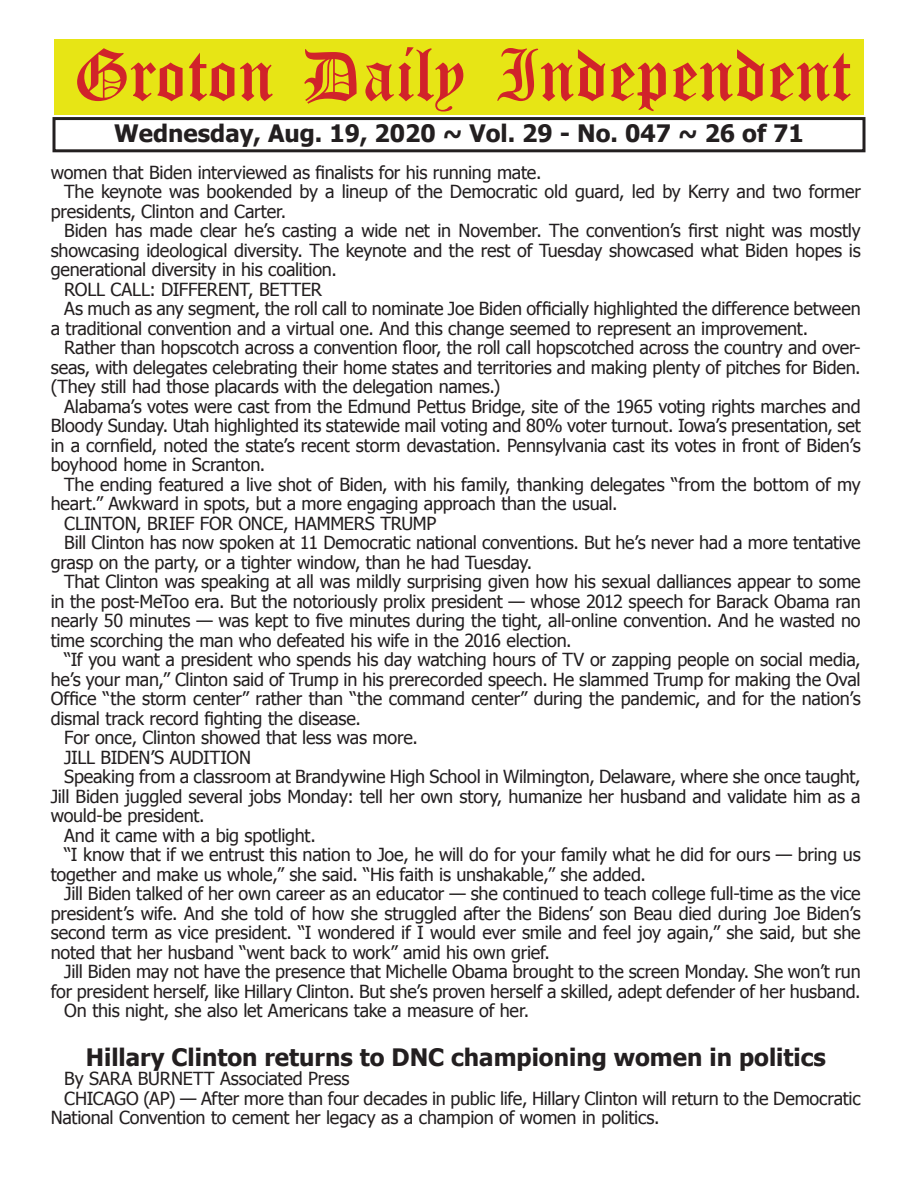
<style>
.page{position:relative;width:918px;height:1188px;background:#fff}
.page>*{position:absolute;margin:0;border:0;box-sizing:border-box;transform-origin:0 0}
.t1{font:54px "Old English Five";color:#d1232a}
.t2{font:700 24px "Tahoma";color:#231f20}
.t3{font:18px "Tahoma";letter-spacing:-.01em;color:#231f20}
</style>
<div class="page">
<div style="left:52px;top:117px;width:814px;height:35px;border:3px solid #231f20"></div>
<div style="left:54px;top:40px;width:810px;height:75px;background:#e7e515"></div>
<h1 class="t1" style="left:73px;top:50px;width:779px">Groton Daily Independent</h1>
<h2 class="t2" style="left:114px;top:116px;width:691px">Wednesday, Aug. 19, 2020 ~ Vol. 29 - No. 047 ~ 26 of 71</h2>
<p class="t3" style="left:51px;top:160px;width:492px">women that Biden interviewed as finalists for his running mate.</p>
<p class="t3" style="left:64px;top:180px;width:798px">The keynote was bookended by a lineup of the Democratic old guard, led by Kerry and two former</p>
<p class="t3" style="left:51px;top:199px;width:237px">presidents, Clinton and Carter.</p>
<p class="t3" style="left:64px;top:219px;width:798px">Biden has made clear he’s casting a wide net in November. The convention’s first night was mostly</p>
<p class="t3" style="left:51px;top:238px;width:812px">showcasing ideological diversity. The keynote and the rest of Tuesday showcased what Biden hopes is</p>
<p class="t3" style="left:51px;top:258px;width:288px">generational diversity in his coalition.</p>
<p class="t3" style="left:64px;top:277px;width:259px">ROLL CALL: DIFFERENT, BETTER</p>
<p class="t3" style="left:64px;top:297px;width:798px">As much as any segment, the roll call to nominate Joe Biden officially highlighted the difference between</p>
<p class="t3" style="left:51px;top:316px;width:759px">a traditional convention and a virtual one. And this change seemed to represent an improvement.</p>
<p class="t3" style="left:64px;top:336px;width:798px">Rather than hopscotch across a convention floor, the roll call hopscotched across the country and over-</p>
<p class="t3" style="left:51px;top:355px;width:811px">seas, with delegates celebrating their home states and territories and making plenty of pitches for Biden.</p>
<p class="t3" style="left:51px;top:375px;width:451px">(They still had those placards with the delegation names.)</p>
<p class="t3" style="left:64px;top:394px;width:798px">Alabama’s votes were cast from the Edmund Pettus Bridge, site of the 1965 voting rights marches and</p>
<p class="t3" style="left:51px;top:414px;width:812px">Bloody Sunday. Utah highlighted its statewide mail voting and 80% voter turnout. Iowa’s presentation, set</p>
<p class="t3" style="left:51px;top:433px;width:811px">in a cornfield, noted the state’s recent storm devastation. Pennsylvania cast its votes in front of Biden’s</p>
<p class="t3" style="left:51px;top:453px;width:216px">boyhood home in Scranton.</p>
<p class="t3" style="left:64px;top:472px;width:798px">The ending featured a live shot of Biden, with his family, thanking delegates “from the bottom of my</p>
<p class="t3" style="left:51px;top:492px;width:568px">heart.” Awkward in spots, but a more engaging approach than the usual.</p>
<p class="t3" style="left:64px;top:511px;width:374px">CLINTON, BRIEF FOR ONCE, HAMMERS TRUMP</p>
<p class="t3" style="left:64px;top:531px;width:798px">Bill Clinton has now spoken at 11 Democratic national conventions. But he’s never had a more tentative</p>
<p class="t3" style="left:51px;top:550px;width:483px">grasp on the party, or a tighter window, than he had Tuesday.</p>
<p class="t3" style="left:64px;top:570px;width:798px">That Clinton was speaking at all was mildly surprising given how his sexual dalliances appear to some</p>
<p class="t3" style="left:51px;top:589px;width:811px">in the post-MeToo era. But the notoriously prolix president — whose 2012 speech for Barack Obama ran</p>
<p class="t3" style="left:51px;top:609px;width:811px">nearly 50 minutes — was kept to five minutes during the tight, all-online convention. And he wasted no</p>
<p class="t3" style="left:51px;top:628px;width:522px">time scorching the man who defeated his wife in the 2016 election.</p>
<p class="t3" style="left:64px;top:648px;width:798px">“If you want a president who spends his day watching hours of TV or zapping people on social media,</p>
<p class="t3" style="left:51px;top:667px;width:812px">he’s your man,” Clinton said of Trump in his prerecorded speech. He slammed Trump for making the Oval</p>
<p class="t3" style="left:51px;top:687px;width:811px">Office “the storm center” rather than “the command center” during the pandemic, and for the nation’s</p>
<p class="t3" style="left:51px;top:706px;width:312px">dismal track record fighting the disease.</p>
<p class="t3" style="left:64px;top:726px;width:355px">For once, Clinton showed that less was more.</p>
<p class="t3" style="left:64px;top:745px;width:188px">JILL BIDEN’S AUDITION</p>
<p class="t3" style="left:64px;top:765px;width:798px">Speaking from a classroom at Brandywine High School in Wilmington, Delaware, where she once taught,</p>
<p class="t3" style="left:51px;top:784px;width:812px">Jill Biden juggled several jobs Monday: tell her own story, humanize her husband and validate him as a</p>
<p class="t3" style="left:51px;top:804px;width:155px">would-be president.</p>
<p class="t3" style="left:64px;top:823px;width:253px">And it came with a big spotlight.</p>
<p class="t3" style="left:64px;top:843px;width:798px">“I know that if we entrust this nation to Joe, he will do for your family what he did for ours — bring us</p>
<p class="t3" style="left:51px;top:862px;width:597px">together and make us whole,” she said. “His faith is unshakable,” she added.</p>
<p class="t3" style="left:64px;top:882px;width:798px">Jill Biden talked of her own career as an educator — she continued to teach college full-time as the vice</p>
<p class="t3" style="left:51px;top:901px;width:812px">president’s wife. And she told of how she struggled after the Bidens’ son Beau died during Joe Biden’s</p>
<p class="t3" style="left:51px;top:921px;width:811px">second term as vice president. “I wondered if I would ever smile and feel joy again,” she said, but she</p>
<p class="t3" style="left:51px;top:940px;width:501px">noted that her husband “went back to work” amid his own grief.</p>
<p class="t3" style="left:64px;top:960px;width:798px">Jill Biden may not have the presence that Michelle Obama brought to the screen Monday. She won’t run</p>
<p class="t3" style="left:51px;top:979px;width:811px">for president herself, like Hillary Clinton. But she’s proven herself a skilled, adept defender of her husband.</p>
<p class="t3" style="left:64px;top:999px;width:466px">On this night, she also let Americans take a measure of her.</p>
<h2 class="t2" style="left:86px;top:1040px;width:742px">Hillary Clinton returns to DNC championing women in politics</h2>
<p class="t3" style="left:64px;top:1067px;width:287px">By SARA BURNETT Associated Press</p>
<p class="t3" style="left:64px;top:1086px;width:798px">CHICAGO (AP) — After more than four decades in public life, Hillary Clinton will return to the Democratic</p>
<p class="t3" style="left:51px;top:1106px;width:610px">National Convention to cement her legacy as a champion of women in politics.</p>
</div>
